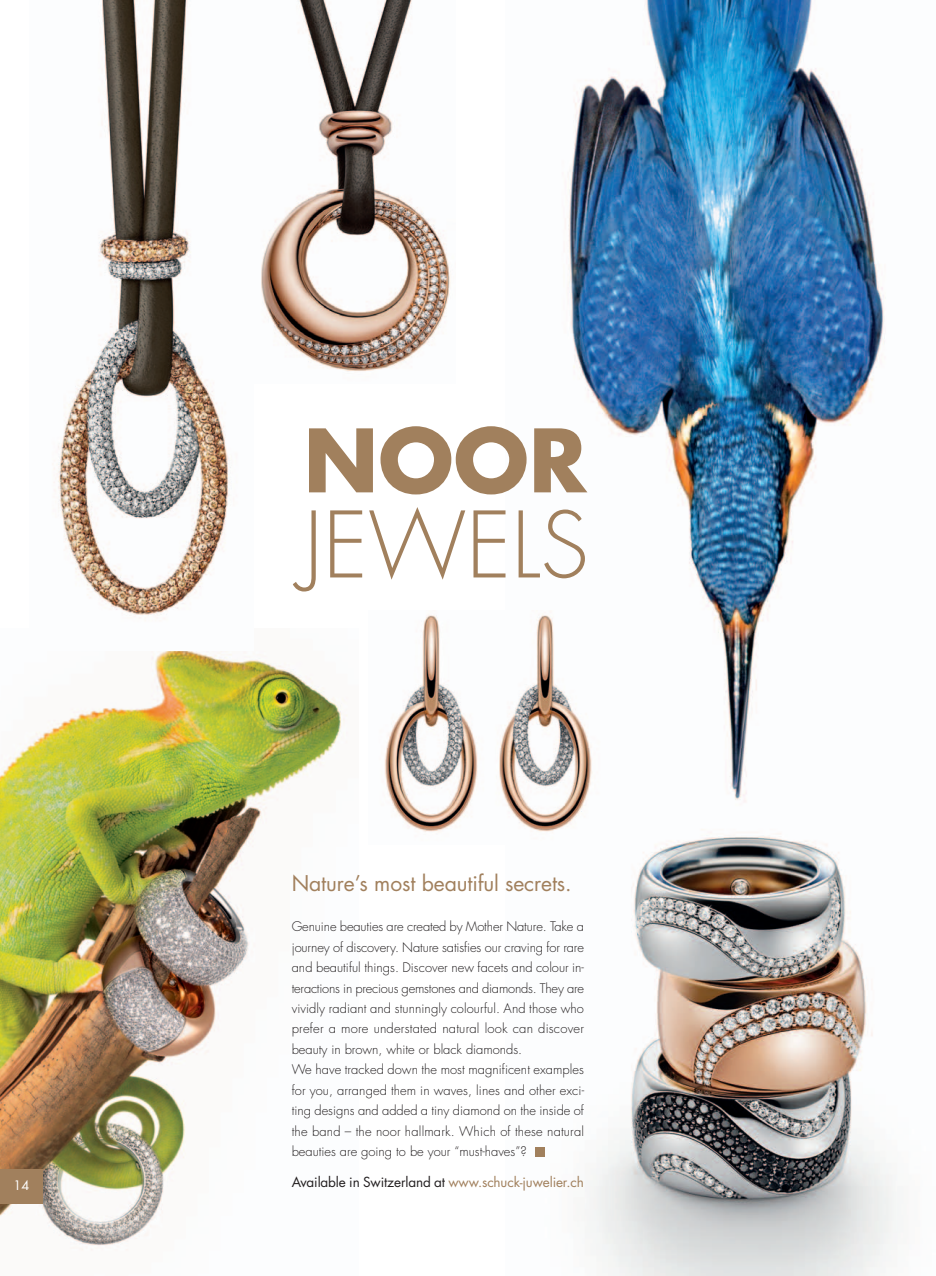
<style>
.page{position:relative;width:936px;height:1276px;background:#fff}
.page>*{position:absolute;margin:0;border:0;box-sizing:border-box;transform-origin:0 0}
.t1{font:300 88.95px "Futura";color:#a1805d}
.t2{font:700 84.9px "Futura";color:#a1805d}
.t3{font:21.15px "Futura";letter-spacing:-.005em;color:#a1805d}
.t4{font:13.5px "Futura";letter-spacing:-.01em;color:#231f20}
.t5{font:300 12.9px/20.5px "Futura";color:#231f20}
.t6{font:12.75px "Futura";color:#fff}
.s1{color:#a1805d}
</style>
<div class="page">
<img style="left:535px;top:0;width:364px;height:1276px">
<img style="left:0;top:651px;width:348px;height:600px">
<img style="left:54px;top:0;width:177px;height:618px">
<img style="left:228px;top:0;width:223px;height:383px">
<div style="left:535px;top:1147px;width:9px;height:9px;background:#a1805d"></div>
<img style="left:384px;top:610px;width:224px;height:234px">
<div style="left:0;top:1169px;width:43px;height:34px;background:#a1805d"></div>
<h2 class="t2" style="left:303px;top:422px;width:284px">NOOR</h2>
<h1 class="t1" style="left:303px;top:504px;width:287px">JEWELS</h1>
<h3 class="t3" style="left:292px;top:873px;width:281px">Nature’s most beautiful secrets.</h3>
<p class="t5" style="left:292px;top:917px;width:294px">Genuine beauties are created by Mother Nature. Take a journey of discovery. Nature satisfies our craving for rare and beautiful things. Discover new facets and colour in&shy;teractions in precious gemstones and diamonds. They are vividly radiant and stunningly colourful. And those who prefer a more understated natural look can discover beauty in brown, white or black diamonds.<br>We have tracked down the most magnificent examples for you, arranged them in waves, lines and other exci&shy;ting designs and added a tiny diamond on the inside of the band – the noor hallmark. Which of these natural beauties are going to be your “must-haves”?</p>
<p class="t6" style="left:14px;top:1179px;width:17px">14</p>
<p class="t4" style="left:292px;top:1176px;width:294px">Available in Switzerland at <span class="s1">www.schuck-juwelier.ch</span></p>
</div>
